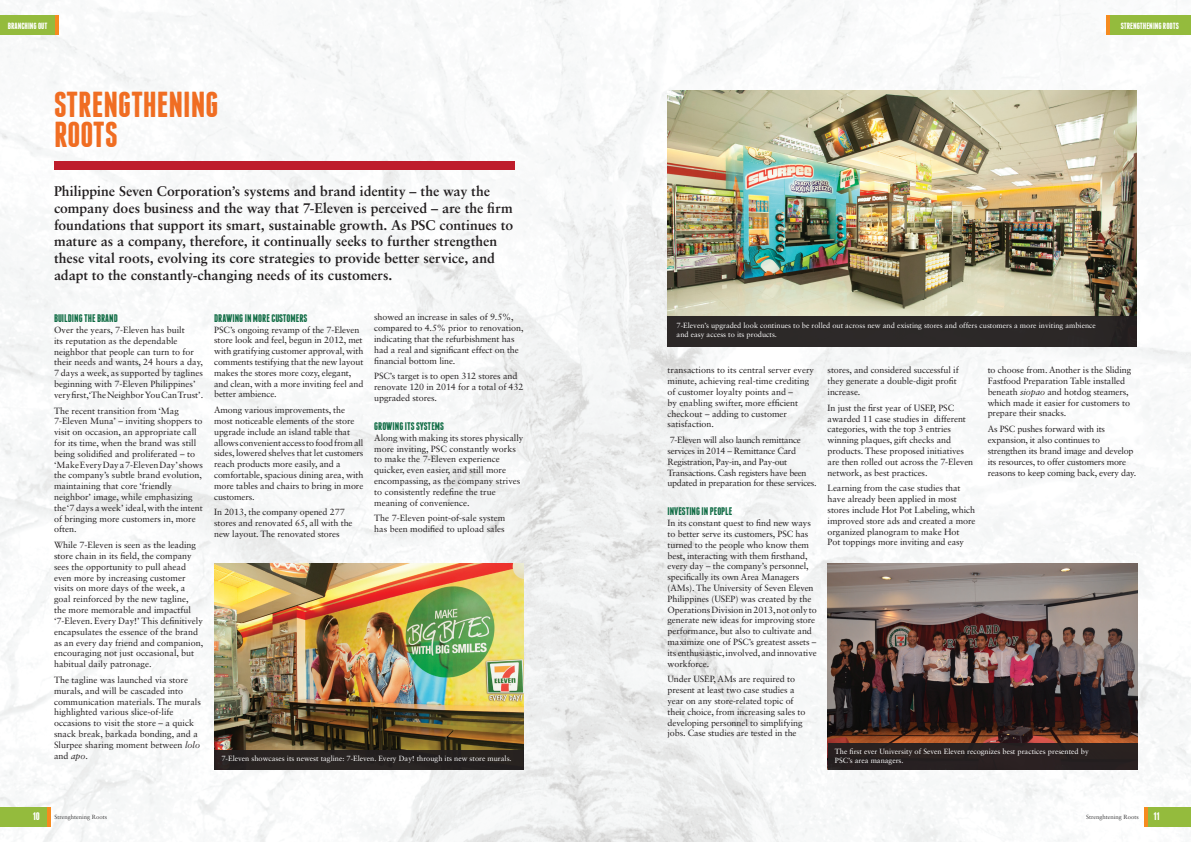
<style>
.page{position:relative;width:1191px;height:842px;background:#fff}
.page>*{position:absolute;margin:0;border:0;box-sizing:border-box;transform-origin:0 0}
.t1{font:700 36px/30px "Franchise";color:#f06d22}
.t2{font:700 14px/16.8px "Sabon LT Std";color:#231f20}
.t3{font:700 11px "Franchise";color:#0e6b43}
.t4{font:700 11px "Franchise";color:#fff}
.t5{font:9px/10.8px "Sabon LT Std";letter-spacing:-.01em;color:#231f20}
.t6{font:9px/10.8px "Sabon LT Std";letter-spacing:-.03em;color:#231f20}
.t7{font:700 9px "Franchise";color:#fff}
.t8{font:7.5px/9px "Sabon LT Std";color:#fff}
.t9{font:6px "Sabon LT";color:#3e3e3f}
.s1{font-style:italic}
</style>
<div class="page">
<img style="left:0;top:0;width:1191px;height:842px">
<div style="left:0;top:15px;width:57px;height:20px;background:#94bb3d"></div>
<hr style="left:55px;top:15px;width:3px;height:20px;background:#f68b1f">
<div style="left:1110px;top:15px;width:81px;height:20px;background:#94bb3d"></div>
<div style="left:1146px;top:807px;width:45px;height:19px;background:#94bb3d"></div>
<hr style="left:1106px;top:15px;width:4px;height:20px;background:#f68b1f">
<hr style="left:1144px;top:807px;width:4px;height:19px;background:#f68b1f">
<div style="left:0;top:807px;width:47px;height:20px;background:#94bb3d"></div>
<hr style="left:47px;top:807px;width:4px;height:20px;background:#f68b1f">
<img style="left:214px;top:564px;width:309px;height:186px">
<div style="left:54px;top:161px;width:461px;height:9px;background:#be1d2c"></div>
<div style="left:214px;top:750px;width:309px;height:20px;background:#231f20"></div>
<img style="left:667px;top:90px;width:469px;height:226px">
<img style="left:827px;top:563px;width:310px;height:180px">
<div style="left:667px;top:316px;width:470px;height:31px;background:#2c2828"></div>
<div style="left:827px;top:743px;width:310px;height:27px;background:#2a2121"></div>
<p class="t7" style="left:8px;top:22px;width:41px">BRANCHING OUT</p>
<p class="t7" style="left:1120px;top:22px;width:50px">STRENGTHENING ROOTS</p>
<h1 class="t1" style="left:54px;top:89px;width:27px">STRENGTHENING<br>ROOTS</h1>
<p class="t2" style="left:54px;top:182px;width:461px">Philippine Seven Corporation’s systems and brand identity – the way the company does business and the way that 7-Eleven is perceived – are the firm foundations that support its smart, sustainable growth. As PSC continues to mature as a company, therefore, it continually seeks to further strengthen these vital roots, evolving its core strategies to provide better service, and adapt to the constantly-changing needs of its customers.</p>
<p class="t3" style="left:54px;top:313px;width:9px">BUILDING</p>
<p class="t3" style="left:84px;top:313px;width:22px">THE BRAND</p>
<p class="t5" style="left:54px;top:324px;width:151px">Over the years, 7-Eleven has built<br>its reputation as the dependable neighbor that people can turn to for their needs and wants, 24 hours a day, 7 days a week, as supported by taglines beginning with 7-Eleven Philippines’ very first, ‘The Neighbor You Can Trust’.</p>
<p class="t5" style="left:54px;top:405px;width:150px">The recent transition from ‘Mag 7-Eleven Muna’ – inviting shoppers to visit on occasion, an appropriate call for its time, when the brand was still being solidified and proliferated – to ‘Make Every Day a 7-Eleven Day’ shows the company’s subtle brand evolution, maintaining that core ‘friendly neighbor’ image, while emphasizing the ‘7 days a week’ ideal, with the intent of bringing more customers in, more often.</p>
<p class="t5" style="left:54px;top:540px;width:151px">While 7-Eleven is seen as the leading store chain in its field, the company sees the opportunity to pull ahead even more by increasing customer visits on more days of the week, a goal reinforced by the new tagline,<br>the more memorable and impactful ‘7-Eleven. Every Day!’ This definitively encapsulates the essence of the brand as an every day friend and companion, encouraging not just occasional, but habitual daily patronage.</p>
<p class="t5" style="left:54px;top:674px;width:148px">The tagline was launched via store murals, and will be cascaded into communication materials. The murals highlighted various slice-of-life occasions to visit the store – a quick snack break, barkada bonding, and a<br>Slurpee sharing moment between <span class="s1">lolo </span>and <span class="s1">apo</span>.</p>
<p class="t3" style="left:214px;top:313px;width:10px">DRAWING</p>
<p class="t3" style="left:245px;top:313px;width:36px">IN MORE CUSTOMERS</p>
<p class="t5" style="left:214px;top:324px;width:151px">PSC’s ongoing revamp of the 7-Eleven store look and feel, begun in 2012, met with gratifying customer approval, with comments testifying that the new layout makes the stores more cozy, elegant, and clean, with a more inviting feel and better ambience.</p>
<p class="t5" style="left:214px;top:405px;width:151px">Among various improvements, the most noticeable elements of the store upgrade include an island table that allows convenient access to food from all sides, lowered shelves that let customers reach products more easily, and a comfortable, spacious dining area, with more tables and chairs to bring in more customers.</p>
<p class="t5" style="left:214px;top:507px;width:140px">In 2013, the company opened 277 stores and renovated 65, all with the new layout. The renovated stores</p>
<p class="t5" style="left:374px;top:312px;width:151px">showed an increase in sales of 9.5%, compared to 4.5% prior to renovation, indicating that the refurbishment has had a real and significant effect on the financial bottom line.</p>
<p class="t5" style="left:374px;top:371px;width:151px">PSC’s target is to open 312 stores and renovate 120 in 2014 for a total of 432 upgraded stores.</p>
<p class="t3" style="left:374px;top:421px;width:9px">GROWING</p>
<p class="t3" style="left:405px;top:421px;width:21px">ITS SYSTEMS</p>
<p class="t5" style="left:374px;top:432px;width:151px">Along with making its stores physically more inviting, PSC constantly works to make the 7-Eleven experience quicker, even easier, and still more encompassing, as the company strives to consistently redefine the true meaning of convenience.</p>
<p class="t5" style="left:374px;top:513px;width:132px">The 7-Eleven point-of-sale system has been modified to upload sales</p>
<p class="t8" style="left:221px;top:754px;width:292px">7-Eleven showcases its newest tagline: 7-Eleven. Every Day! through its new store murals.</p>
<p class="t8" style="left:676px;top:321px;width:421px">7-Eleven’s upgraded look continues to be rolled out across new and existing stores and offers customers a more inviting ambience and easy access to its products.</p>
<p class="t5" style="left:667px;top:365px;width:148px">transactions to its central server every minute, achieving real-time crediting of customer loyalty points and –<br>by enabling swifter, more efficient checkout – adding to customer satisfaction.</p>
<p class="t6" style="left:667px;top:434px;width:150px">7-Eleven will also launch remittance services in 2014 – Remittance Card Registration, Pay-in, and Pay-out Transactions. Cash registers have been updated in preparation for these services.</p>
<p class="t3" style="left:667px;top:506px;width:7px">INVESTING</p>
<p class="t3" style="left:701px;top:506px;width:17px">IN PEOPLE</p>
<p class="t5" style="left:667px;top:517px;width:151px">In its constant quest to find new ways to better serve its customers, PSC has turned to the people who know them best, interacting with them firsthand, every day – the company’s personnel, specifically its own Area Managers (AMs). The University of Seven Eleven Philippines (USEP) was created by the Operations Division in 2013, not only to generate new ideas for improving store performance, but also to cultivate and maximize one of PSC’s greatest assets – its enthusiastic, involved, and innovative workforce.</p>
<p class="t5" style="left:667px;top:674px;width:139px">Under USEP, AMs are required to present at least two case studies a year on any store-related topic of their choice, from increasing sales to developing personnel to simplifying jobs. Case studies are tested in the</p>
<p class="t5" style="left:827px;top:365px;width:133px">stores, and considered successful if they generate a double-digit profit increase.</p>
<p class="t5" style="left:827px;top:402px;width:147px">In just the first year of USEP, PSC awarded 11 case studies in different categories, with the top 3 entries winning plaques, gift checks and products. These proposed initiatives are then rolled out across the 7-Eleven network, as best practices.</p>
<p class="t5" style="left:827px;top:483px;width:149px">Learning from the case studies that have already been applied in most stores include Hot Pot Labeling, which improved store ads and created a more organized planogram to make Hot<br>Pot toppings more inviting and easy</p>
<p class="t5" style="left:987px;top:365px;width:145px">to choose from. Another is the Sliding Fastfood Preparation Table installed beneath <span class="s1">siopao</span> and hotdog steamers, which made it easier for customers to prepare their snacks.</p>
<p class="t5" style="left:987px;top:424px;width:150px">As PSC pushes forward with its expansion, it also continues to strengthen its brand image and develop its resources, to offer customers more reasons to keep coming back, every day.</p>
<p class="t8" style="left:835px;top:747px;width:255px">The first ever University of Seven Eleven recognizes best practices presented by<br>PSC’s area managers.</p>
<p class="t4" style="left:33px;top:811px;width:9px">10</p>
<p class="t9" style="left:54px;top:813px;width:54px">Strenghtening Roots</p>
<p class="t9" style="left:1086px;top:813px;width:54px">Strenghtening Roots</p>
<p class="t4" style="left:1153px;top:811px;width:8px">11</p>
</div>
